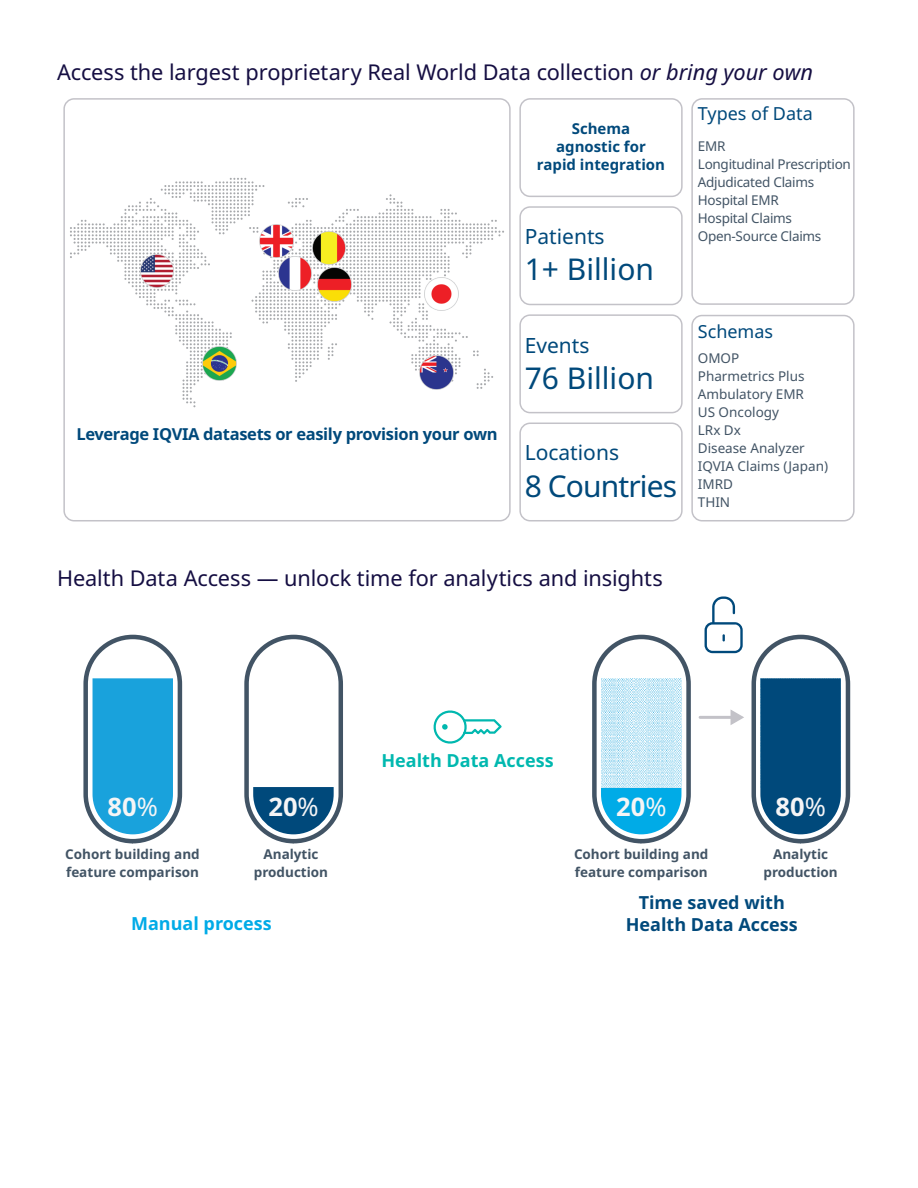
<style>
.page{position:relative;width:918px;height:1188px;background:#fff}
.page>*{position:absolute;margin:0;border:0;box-sizing:border-box;transform-origin:0 0}
.t1{font:30px "Noto Sans";color:#00497b}
.t2{font:30px "Noto Sans";letter-spacing:-.03em;color:#00497b}
.t3{font:700 25.5px "Noto Sans";color:#f5f5f6}
.t4{font:21.75px "Noto Sans";letter-spacing:-.005em;color:#150e42}
.t5{font:21px "Noto Sans";color:#00497b}
.t6{font:700 18px/21.6px "Noto Sans";color:#00497b;text-align:center}
.t7{font:18px "Noto Sans";color:#00497b}
.t8{font:700 18px "Noto Sans";color:#00b8af}
.t9{font:700 18px "Noto Sans";color:#00abe7}
.t10{font:700 16.5px "Noto Sans";letter-spacing:-.02em;color:#00497b}
.t11{font:700 15px/18px "Noto Sans";color:#00497b;text-align:center}
.t12{font:700 13.5px/18px "Noto Sans";color:#425465}
.t13{font:13.5px/18px "Noto Sans";color:#425465}
.t14{font:13.5px/18px "Noto Sans";letter-spacing:-.02em;color:#425465}
.s1{font-style:italic}
.s2{font-weight:400}
</style>
<div class="page">
<svg style="left:601px;top:787px;width:80px;height:47px;background:#26b1e3"></svg>
<svg style="left:760px;top:678px;width:81px;height:156px;background:#0d5281"></svg>
<svg style="left:253px;top:787px;width:81px;height:47px;background:#24618a"></svg>
<div style="left:93px;top:678px;width:80px;height:156px;background:#19a2dc"></div>
<div style="left:83px;top:635px;width:99px;height:208px;border:4px solid #425465;border-radius:47px"></div>
<div style="left:244px;top:635px;width:99px;height:208px;border:4px solid #425465;border-radius:47px"></div>
<div style="left:592px;top:635px;width:99px;height:208px;border:4px solid #425465;border-radius:47px"></div>
<div style="left:752px;top:635px;width:98px;height:208px;border:4px solid #425465;border-radius:47px"></div>
<img style="left:601px;top:678px;width:80px;height:109px">
<svg style="left:433px;top:710px;width:69px;height:34px"></svg>
<svg style="left:704px;top:596px;width:39px;height:57px"></svg>
<hr style="left:700px;top:716px;width:38px;height:3px;background:#c3c2c8">
<svg style="left:730px;top:709px;width:14px;height:16px"></svg>
<div style="left:691px;top:98px;width:164px;height:207px;border:2px solid #c3c2c8;border-radius:10px"></div>
<div style="left:691px;top:315px;width:164px;height:206px;border:2px solid #c3c2c8;border-radius:10px"></div>
<div style="left:519px;top:98px;width:164px;height:99px;border:2px solid #c3c2c8;border-radius:10px"></div>
<div style="left:519px;top:206px;width:164px;height:99px;border:2px solid #c3c2c8;border-radius:10px"></div>
<div style="left:519px;top:314px;width:164px;height:99px;border:2px solid #c3c2c8;border-radius:10px"></div>
<div style="left:519px;top:423px;width:164px;height:98px;border:2px solid #c3c2c8;border-radius:10px"></div>
<div style="left:63px;top:98px;width:448px;height:423px;border:2px solid #c3c2c8;border-radius:10px"></div>
<svg style="left:70px;top:178px;width:434px;height:229px"></svg>
<img style="left:425px;top:277px;width:33px;height:34px">
<img style="left:420px;top:356px;width:33px;height:33px">
<img style="left:140px;top:254px;width:34px;height:34px">
<img style="left:312px;top:231px;width:34px;height:34px">
<img style="left:318px;top:268px;width:33px;height:33px">
<img style="left:260px;top:224px;width:33px;height:34px">
<img style="left:278px;top:257px;width:34px;height:33px">
<img style="left:203px;top:347px;width:33px;height:33px">
<p class="t4" style="left:57px;top:60px;width:758px">Access the largest proprietary Real World Data collection <span class="s1">or bring your own</span></p>
<p class="t10" style="left:76px;top:424px;width:423px">Leverage IQVIA datasets or easily provision your own</p>
<p class="t11" style="left:537px;top:119px;width:130px">Schema<br>agnostic for rapid integration</p>
<p class="t5" style="left:525px;top:225px;width:81px">Patients</p>
<h1 class="t1" style="left:525px;top:253px;width:131px">1+ Billion</h1>
<p class="t5" style="left:525px;top:334px;width:66px">Events</p>
<h1 class="t1" style="left:525px;top:362px;width:131px">76 Billion</h1>
<p class="t5" style="left:525px;top:441px;width:96px">Locations</p>
<h1 class="t2" style="left:525px;top:469px;width:154px">8 Countries</h1>
<p class="t7" style="left:698px;top:104px;width:116px">Types of Data</p>
<p class="t14" style="left:698px;top:137px;width:155px">EMR<br>Longitudinal Prescription<br>Adjudicated Claims<br>Hospital EMR<br>Hospital Claims<br>Open-Source Claims</p>
<p class="t7" style="left:698px;top:321px;width:77px">Schemas</p>
<p class="t13" style="left:698px;top:350px;width:132px">OMOP<br>Pharmetrics Plus<br>Ambulatory EMR<br>US Oncology<br>LRx Dx<br>Disease Analyzer<br>IQVIA Claims (Japan)<br>IMRD<br>THIN</p>
<p class="t4" style="left:57px;top:566px;width:607px">Health Data Access — unlock time for analytics and insights</p>
<p class="t8" style="left:382px;top:750px;width:174px">Health Data Access</p>
<p class="t3" style="left:108px;top:792px;width:52px">80<span class="s2">%</span></p>
<p class="t3" style="left:268px;top:792px;width:52px">20<span class="s2">%</span></p>
<p class="t12" style="left:65px;top:845px;width:136px">Cohort building and feature comparison</p>
<p class="t12" style="left:254px;top:845px;width:76px;text-align:center">Analytic production</p>
<p class="t9" style="left:131px;top:914px;width:142px">Manual process</p>
<p class="t3" style="left:616px;top:792px;width:52px">20<span class="s2">%</span></p>
<p class="t12" style="left:574px;top:845px;width:136px">Cohort building and feature comparison</p>
<p class="t12" style="left:763px;top:845px;width:76px;text-align:center">Analytic production</p>
<p class="t6" style="left:626px;top:892px;width:174px">Time saved with<br>Health Data Access</p>
<p class="t3" style="left:776px;top:792px;width:52px">80<span class="s2">%</span></p>
</div>
